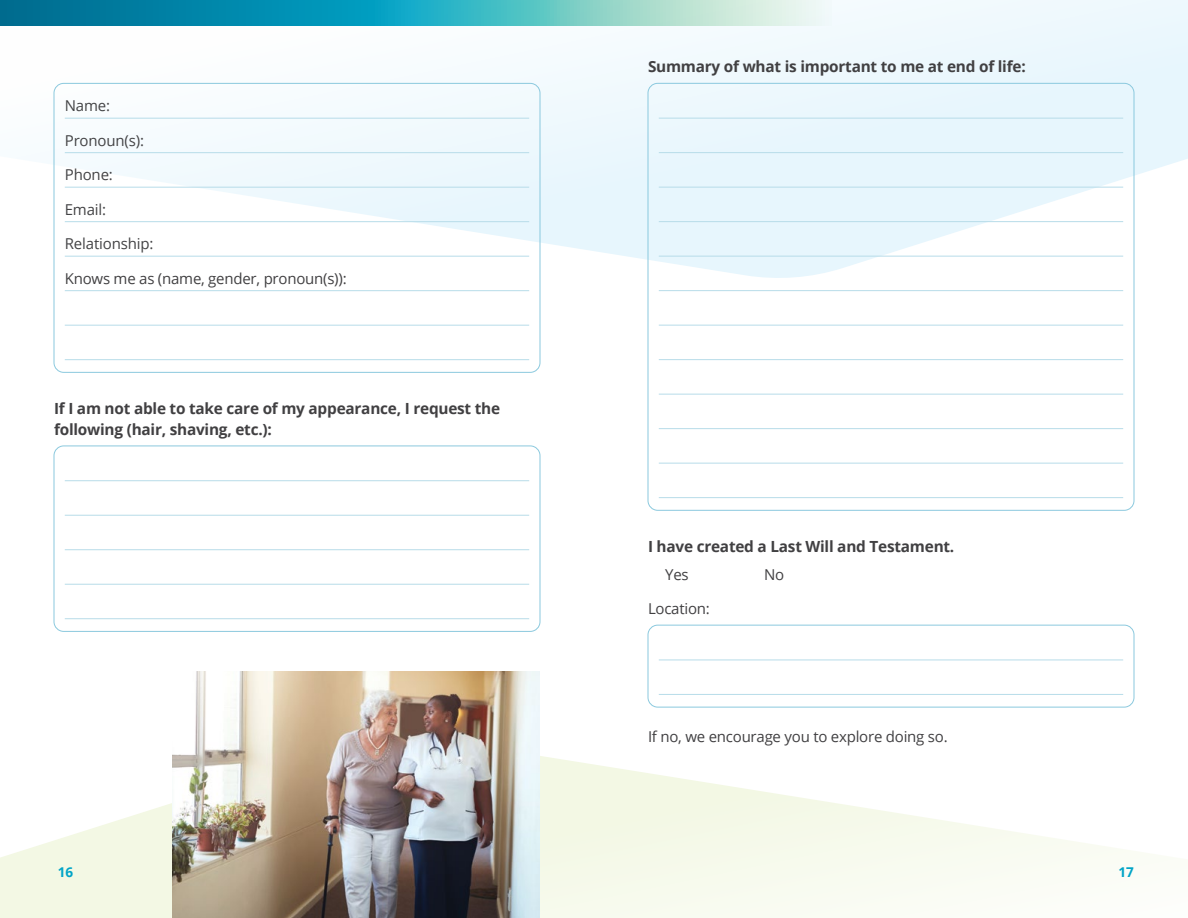
<style>
.page{position:relative;width:1188px;height:918px;background:#fff}
.page>*{position:absolute;margin:0;border:0;box-sizing:border-box;transform-origin:0 0}
.t1{font:700 15.3px/21px "Open Sans";letter-spacing:-.015em;color:#414042}
.t2{font:15px "Open Sans";letter-spacing:-.015em;color:#414042}
.t3{font:15px "Open Sans";letter-spacing:-.01em;color:#434345}
.t4{font:700 13.5px "Open Sans";color:#00a4c7}
</style>
<div class="page">
<svg style="left:0;top:756px;width:1154px;height:162px"></svg>
<svg style="left:53px;top:0;width:1135px;height:279px;fill:#f0f9fd"></svg>
<svg style="left:0;top:0;width:832px;height:26px;background:#48aebe"></svg>
<div style="left:54px;top:83px;width:486px;height:290px;border:1px solid #8bc9de;border-radius:10px"></div>
<hr style="left:65px;top:118px;width:464px;height:1px;background:#b7dce9">
<hr style="left:65px;top:152px;width:464px;height:1px;background:#b7dce9">
<hr style="left:65px;top:187px;width:464px;height:1px;background:#b7dce9">
<hr style="left:65px;top:221px;width:464px;height:1px;background:#b7dce9">
<hr style="left:65px;top:256px;width:464px;height:1px;background:#b7dce9">
<hr style="left:65px;top:290px;width:464px;height:1px;background:#b7dce9">
<hr style="left:65px;top:325px;width:464px;height:1px;background:#b7dce9">
<hr style="left:65px;top:359px;width:464px;height:1px;background:#b7dce9">
<div style="left:54px;top:446px;width:486px;height:186px;border:1px solid #8bc9de;border-radius:10px"></div>
<hr style="left:65px;top:480px;width:464px;height:1px;background:#b7dce9">
<hr style="left:65px;top:515px;width:464px;height:1px;background:#b7dce9">
<hr style="left:65px;top:549px;width:464px;height:1px;background:#b7dce9">
<hr style="left:65px;top:584px;width:464px;height:1px;background:#b7dce9">
<hr style="left:65px;top:618px;width:464px;height:1px;background:#b7dce9">
<hr style="left:659px;top:118px;width:464px;height:1px;background:#b7dce9">
<hr style="left:659px;top:152px;width:464px;height:1px;background:#b7dce9">
<hr style="left:659px;top:187px;width:464px;height:1px;background:#b7dce9">
<hr style="left:659px;top:221px;width:464px;height:1px;background:#b7dce9">
<hr style="left:659px;top:256px;width:464px;height:1px;background:#b7dce9">
<hr style="left:659px;top:290px;width:464px;height:1px;background:#b7dce9">
<hr style="left:659px;top:325px;width:464px;height:1px;background:#b7dce9">
<hr style="left:659px;top:359px;width:464px;height:1px;background:#b7dce9">
<hr style="left:659px;top:394px;width:464px;height:1px;background:#b7dce9">
<hr style="left:659px;top:428px;width:464px;height:1px;background:#b7dce9">
<hr style="left:659px;top:463px;width:464px;height:1px;background:#b7dce9">
<hr style="left:659px;top:497px;width:464px;height:1px;background:#b7dce9">
<div style="left:648px;top:625px;width:486px;height:82px;border:1px solid #8bc9de;border-radius:10px"></div>
<hr style="left:659px;top:660px;width:464px;height:1px;background:#b7dce9">
<hr style="left:659px;top:694px;width:464px;height:1px;background:#b7dce9">
<img style="left:172px;top:671px;width:368px;height:247px">
<p class="t3" style="left:65px;top:95px;width:47px">Name:</p>
<p class="t3" style="left:65px;top:130px;width:81px">Pronoun(s):</p>
<p class="t3" style="left:65px;top:164px;width:50px">Phone:</p>
<p class="t3" style="left:65px;top:199px;width:43px">Email:</p>
<p class="t3" style="left:65px;top:233px;width:90px">Relationship:</p>
<p class="t2" style="left:65px;top:268px;width:283px">Knows me as (name, gender, pronoun(s)):</p>
<p class="t1" style="left:54px;top:398px;width:448px">If I am not able to take care of my appearance, I request the following (hair, shaving, etc.):</p>
<p class="t1" style="left:648px;top:56px;width:379px">Summary of what is important to me at end of life:</p>
<p class="t1" style="left:648px;top:536px;width:308px">I have created a Last Will and Testament.</p>
<p class="t2" style="left:665px;top:564px;width:25px">Yes</p>
<p class="t2" style="left:764px;top:564px;width:22px">No</p>
<p class="t2" style="left:648px;top:599px;width:63px">Location:</p>
<p class="t2" style="left:648px;top:726px;width:301px">If no, we encourage you to explore doing so.</p>
<p class="t4" style="left:58px;top:863px;width:17px">16</p>
<p class="t4" style="left:1119px;top:863px;width:17px">17</p>
</div>
